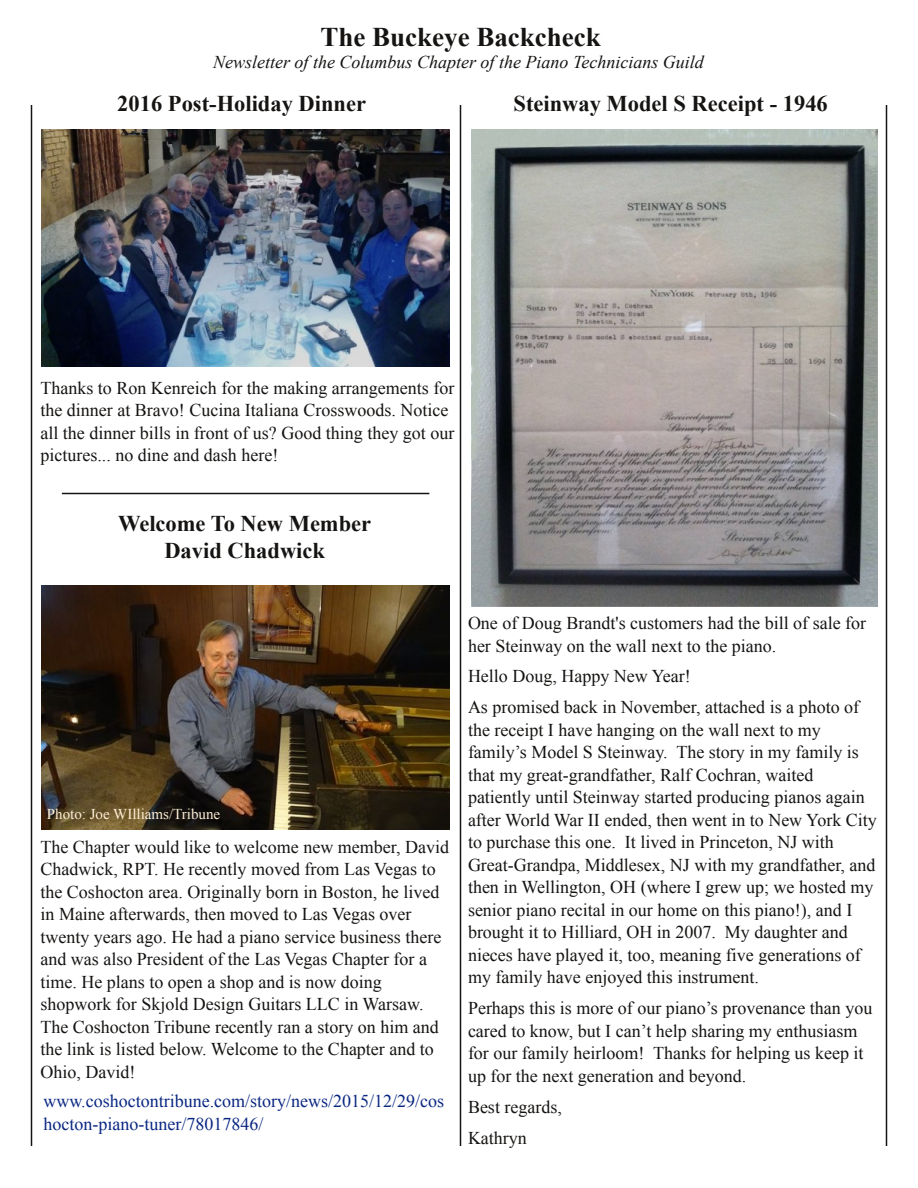
<style>
.page{position:relative;width:918px;height:1188px;background:#fff}
.page>*{position:absolute;margin:0;border:0;box-sizing:border-box;transform-origin:0 0}
.t1{font:700 27px "Times New Roman";color:#161412}
.t2{font:700 22.5px/27px "Times New Roman";color:#161412;text-align:center}
.t3{font:18px/22.5px "Times New Roman";color:#161412}
.t4{font:18px/22.5px "Times New Roman";color:#092782}
.t5{font:italic 18px "Times New Roman";color:#161412}
.t6{font:15px "Times New Roman";color:#feeed5}
</style>
<div class="page">
<img style="left:472px;top:129px;width:406px;height:477px">
<hr style="left:31px;top:105px;width:1px;height:1041px;background:#161412">
<hr style="left:886px;top:105px;width:1px;height:1041px;background:#161412">
<hr style="left:460px;top:105px;width:1px;height:1041px;background:#161412">
<img style="left:41px;top:585px;width:409px;height:245px">
<hr style="left:62px;top:493px;width:367px;height:1px;background:#161412">
<img style="left:41px;top:129px;width:409px;height:237px">
<h1 class="t1" style="left:320px;top:21px;width:282px">The Buckeye Backcheck</h1>
<p class="t5" style="left:213px;top:51px;width:492px">Newsletter of the Columbus Chapter of the Piano Technicians Guild</p>
<p class="t2" style="left:117px;top:90px;width:250px">2016 Post-Holiday Dinner</p>
<p class="t2" style="left:514px;top:90px;width:316px">Steinway Model S Receipt - 1946</p>
<p class="t3" style="left:40px;top:376px;width:415px">Thanks to Ron Kenreich for the making arrangements for the dinner at Bravo! Cucina Italiana Crosswoods. Notice all the dinner bills in front of us? Good thing they got our pictures... no dine and dash here!</p>
<p class="t2" style="left:118px;top:510px;width:255px">Welcome To New Member<br>David Chadwick</p>
<p class="t6" style="left:47px;top:805px;width:175px">Photo: Joe WIlliams/Tribune</p>
<p class="t3" style="left:40px;top:835px;width:410px">The Chapter would like to welcome new member, David Chadwick, RPT. He recently moved from Las Vegas to the Coshocton area. Originally born in Boston, he lived in Maine afterwards, then moved to Las Vegas over twenty years ago. He had a piano service business there and was also President of the Las Vegas Chapter for a time. He plans to open a shop and is now doing shopwork for Skjold Design Guitars LLC in Warsaw.<br>The Coshocton Tribune recently ran a story on him and the link is listed below. Welcome to the Chapter and to Ohio, David!</p>
<p class="t4" style="left:44px;top:1090px;width:402px">www.coshoctontribune.com/story/news/2015/12/29/cos hocton-piano-tuner/78017846/</p>
<p class="t3" style="left:468px;top:612px;width:400px">One of Doug Brandt's customers had the bill of sale for her Steinway on the wall next to the piano.</p>
<p class="t3" style="left:468px;top:661px;width:393px;line-height:30.9px">Hello Doug, Happy New Year!<br>As promised back in November, attached is a photo of</p>
<p class="t3" style="left:468px;top:718px;width:410px">the receipt I have hanging on the wall next to my family’s Model S Steinway. The story in my family is that my great-grandfather, Ralf Cochran, waited patiently until Steinway started producing pianos again after World War II ended, then went in to New York City to purchase this one. It lived in Princeton, NJ with Great-Grandpa, Middlesex, NJ with my grandfather, and then in Wellington, OH (where I grew up; we hosted my senior piano recital in our home on this piano!), and I brought it to Hilliard, OH in 2007. My daughter and nieces have played it, too, meaning five generations of my family have enjoyed this instrument.</p>
<p class="t3" style="left:468px;top:997px;width:406px">Perhaps this is more of our piano’s provenance than you cared to know, but I can’t help sharing my enthusiasm for our family heirloom! Thanks for helping us keep it up for the next generation and beyond.</p>
<p class="t3" style="left:468px;top:1091px;width:95px;line-height:30.9px">Best regards,<br>Kathryn</p>
</div>
